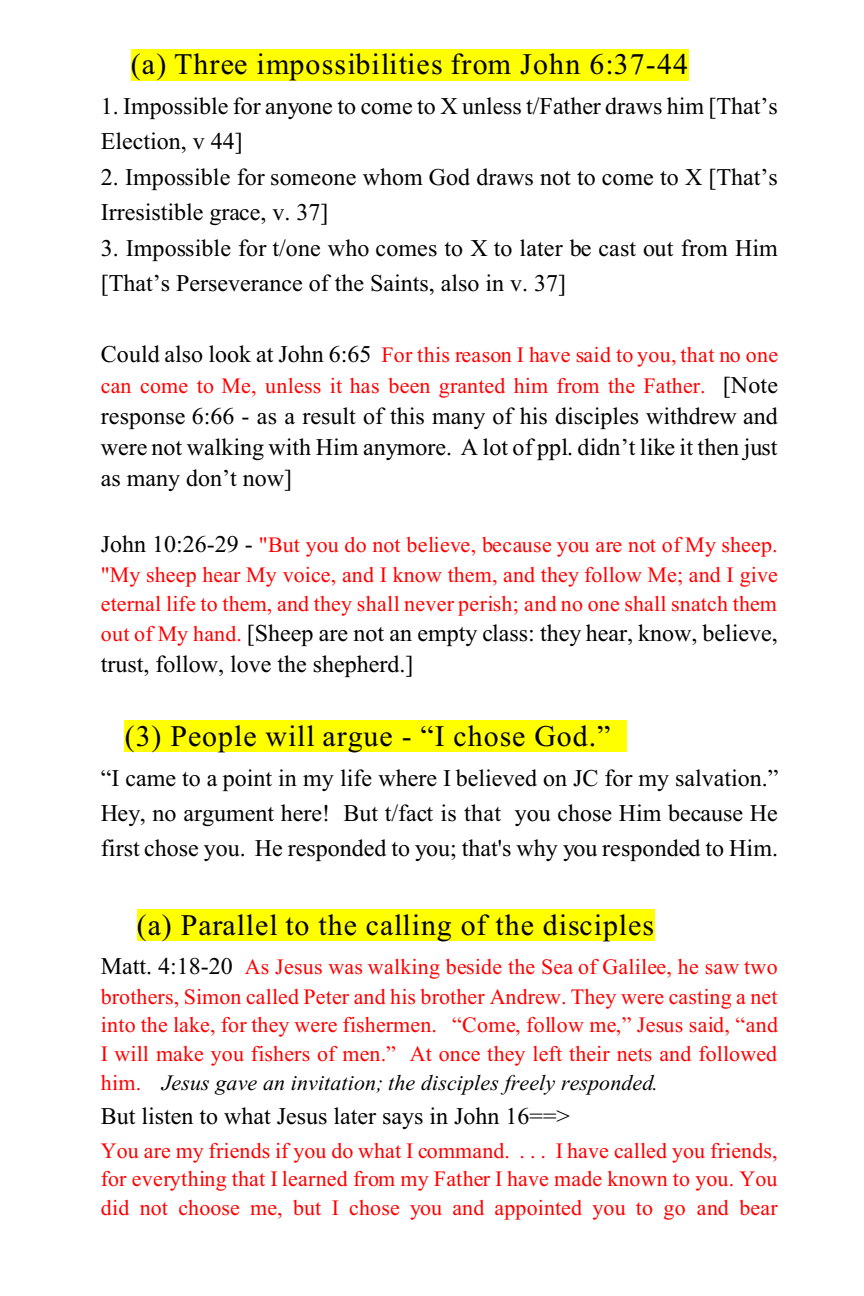
<style>
.page{position:relative;width:864px;height:1296px;background:#fff}
.page>*{position:absolute;margin:0;border:0;box-sizing:border-box;transform-origin:0 0}
.t1{font:29.8px "Times New Roman";letter-spacing:.03em;color:#000}
.t2{font:24px/35.2px "Times New Roman";color:#000}
.t3{font:22px/28.8px "Times New Roman";letter-spacing:.005em;color:#f00;text-align:justify}
.s1{font-size:24px;color:#000}
.s2{font-size:22px;color:#f00}
.s3{font-style:italic;color:#000}
</style>
<div class="page">
<div style="left:131px;top:49px;width:558px;height:32px;background:#ff0"></div>
<div style="left:125px;top:720px;width:502px;height:32px;background:#ff0"></div>
<div style="left:137px;top:909px;width:517px;height:32px;background:#ff0"></div>
<h1 class="t1" style="left:131px;top:54px;width:559px">(a) Three impossibilities from John 6:37-44</h1>
<p class="t2" style="left:101px;top:91px;width:679px">1. Impossible for anyone to come to X unless t/Father draws him [That’s<br>Election, v 44]</p>
<p class="t2" style="left:101px;top:161px;width:679px">2. Impossible for someone whom God draws not to come to X [That’s<br>Irresistible grace, v. 37]</p>
<p class="t2" style="left:101px;top:232px;width:679px">3. Impossible for t/one who comes to X to later be cast out from Him [That’s Perseverance of the Saints, also in v. 37]</p>
<p class="t3" style="left:101px;top:341px;width:679px;line-height:31.2px"><span class="s1">Could also look at John 6:65</span> For this reason I have said to you, that no one can come to Me, unless it has been granted him from the Father. <span class="s1">[Note</span></p>
<p class="t2" style="left:101px;top:403px;width:678px;line-height:31px;text-align:justify">response 6:66 - as a result of this many of his disciples withdrew and were not walking with Him anymore. A lot of ppl. didn’t like it then just as many don’t now]</p>
<p class="t3" style="left:101px;top:533px;width:679px"><span class="s1">John 10:26-29 -</span> "But you do not believe, because you are not of My sheep. "My sheep hear My voice, and I know them, and they follow Me; and I give eternal life to them, and they shall never perish; and no one shall snatch them</p>
<p class="t2" style="left:101px;top:620px;width:678px;line-height:31px"><span class="s2">out of My hand.</span> [Sheep are not an empty class: they hear, know, believe, trust, follow, love the shepherd.]</p>
<h1 class="t1" style="left:125px;top:725px;width:487px">(3) People will argue - “I chose God.”</h1>
<p class="t2" style="left:101px;top:762px;width:679px;text-align:justify">“I came to a point in my life where I believed on JC for my salvation.” Hey, no argument here! But t/fact is that you chose Him because He first chose you. He responded to you; that's why you responded to Him.</p>
<h1 class="t1" style="left:137px;top:914px;width:519px">(a) Parallel to the calling of the disciples</h1>
<p class="t3" style="left:101px;top:955px;width:679px"><span class="s1">Matt. 4:18-20</span> As Jesus was walking beside the Sea of Galilee, he saw two brothers, Simon called Peter and his brother Andrew. They were casting a net into the lake, for they were fishermen. “Come, follow me,” Jesus said, “and I will make you fishers of men.” At once they left their nets and followed him. <span class="s3">Jesus gave an invitation; the disciples freely responded.</span></p>
<p class="t2" style="left:101px;top:1101px;width:471px">But listen to what Jesus later says in John 16==&gt;</p>
<p class="t3" style="left:101px;top:1138px;width:678px">You are my friends if you do what I command. . . . I have called you friends, for everything that I learned from my Father I have made known to you. You did not choose me, but I chose you and appointed you to go and bear</p>
</div>
